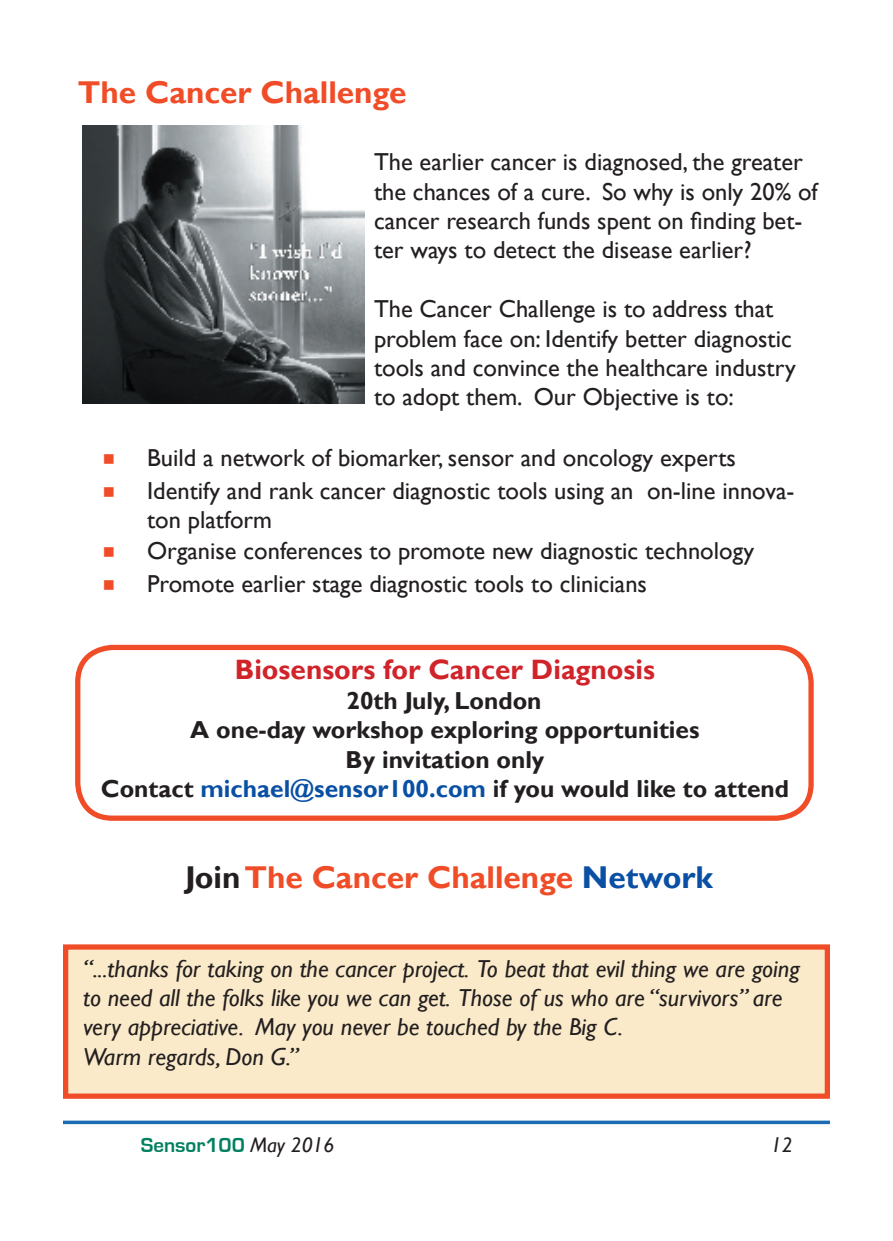
<style>
.page{position:relative;width:893px;height:1241px;background:#fff}
.page>*{position:absolute;margin:0;border:0;box-sizing:border-box;transform-origin:0 0}
.t1{font:700 31.5px "Gill Sans";color:#f04c27}
.t2{font:700 28px "Gill Sans";color:#d1232a}
.t3{font:24.5px/29.4px "Gill Sans";color:#231f20}
.t4{font:italic 24.5px/29.4px "Gill Sans";color:#231f20}
.t5{font:700 24.5px/29.4px "Gill Sans";color:#231f20;text-align:center}
.t6{font:700 21px "Eurostile";color:#00805f}
.t7{font:italic 21px "Gill Sans";color:#231f20}
.s1{color:#f04c27}
.s2{color:#094fa3}
.s3{color:#231f20}
.s4{font-family:"Gill Sans";font-weight:400;font-style:italic;color:#231f20}
</style>
<div class="page">
<hr style="left:63px;top:1120px;width:767px;height:3px;background:#1c6bb5">
<div style="left:66px;top:946px;width:761px;height:149px;background:#faeac9"></div>
<div style="left:63px;top:944px;width:767px;height:154px;border:5px solid #f04c27"></div>
<svg style="left:75px;top:644px;width:739px;height:174px"></svg>
<img style="left:83px;top:126px;width:281px;height:278px">
<p class="t1" style="left:78px;top:73px;width:330px">The Cancer Challenge</p>
<p class="t3" style="left:374px;top:147px;width:445px">The earlier cancer is diagnosed, the greater the chances of a cure. So why is only 20% of cancer research funds spent on finding bet&shy;ter ways to detect the disease earlier?</p>
<p class="t3" style="left:374px;top:294px;width:423px">The Cancer Challenge is to address that problem face on: Identify better diagnostic tools and convince the healthcare industry to adopt them. Our Objective is to:</p>
<p class="t3" style="left:102px;top:443px;width:635px"><span class="s1">○</span> Build a network of biomarker, sensor and oncology experts</p>
<p class="t3" style="left:147px;top:476px;width:649px;text-indent:-45px"><span class="s1">○</span> Identify and rank cancer diagnostic tools using an on-line innova&shy;ton platform</p>
<p class="t3" style="left:102px;top:536px;width:654px"><span class="s1">○</span> Organise conferences to promote new diagnostic technology</p>
<p class="t3" style="left:102px;top:569px;width:546px"><span class="s1">○</span> Promote earlier stage diagnostic tools to clinicians</p>
<p class="t2" style="left:235px;top:653px;width:422px">Biosensors for Cancer Diagnosis</p>
<p class="t5" style="left:101px;top:686px;width:690px">20th July, London<br>A one-day workshop exploring opportunities<br>By invitation only<br>Contact <span class="s2">michael@sensor100.com</span> if you would like to attend</p>
<p class="t1" style="left:185px;top:858px;width:529px"><span class="s3">Join</span> The Cancer Challenge <span class="s2">Network</span></p>
<p class="t4" style="left:83px;top:953px;width:718px">“...thanks for taking on the cancer project. To beat that evil thing we are going to need all the folks like you we can get. Those of us who are “survivors” are very appreciative. May you never be touched by the Big C.<br>Warm regards, Don G.”</p>
<p class="t6" style="left:141px;top:1132px;width:195px">Sensor100 <span class="s4">May 2016</span></p>
<p class="t7" style="left:771px;top:1131px;width:23px">12</p>
</div>
